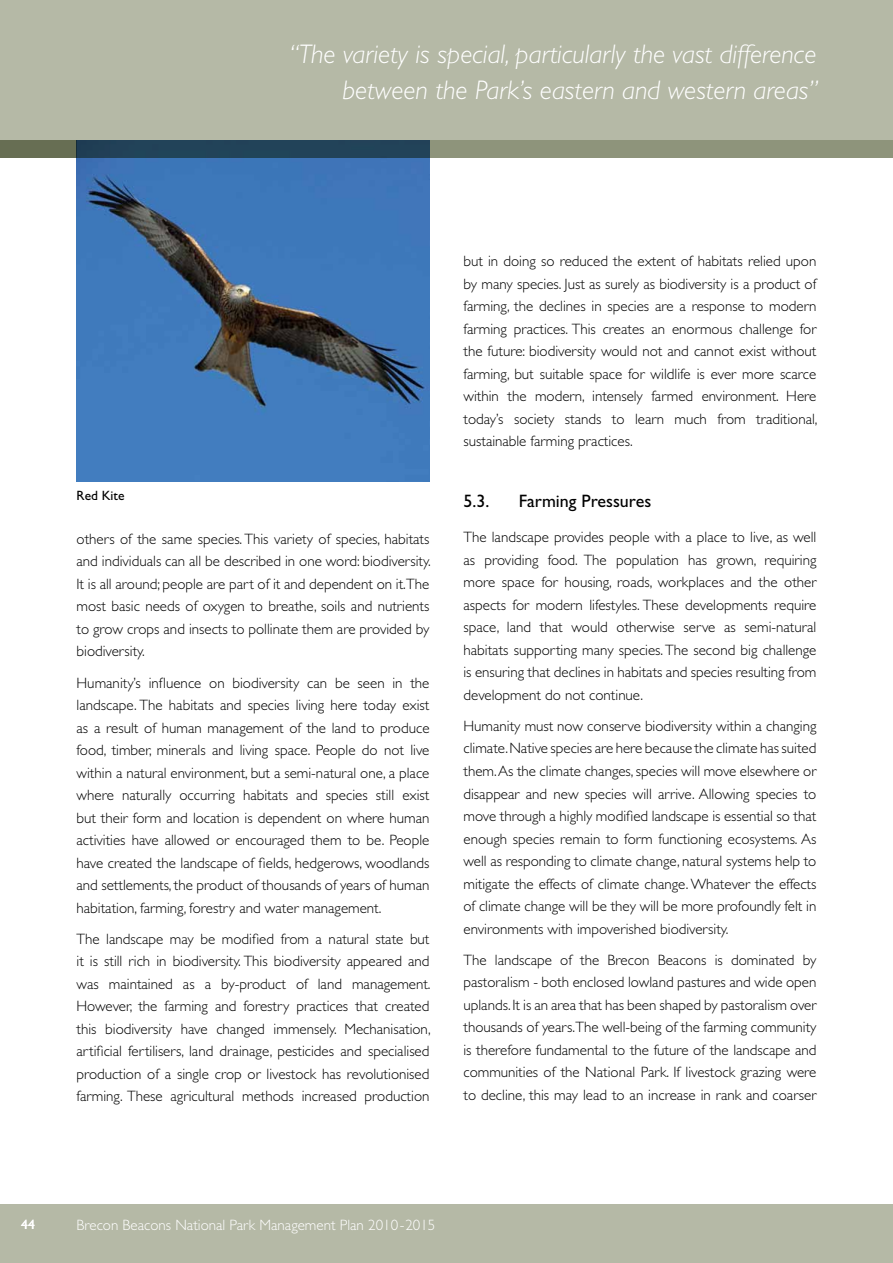
<style>
.page{position:relative;width:893px;height:1263px;background:#fff}
.page>*{position:absolute;margin:0;border:0;box-sizing:border-box;transform-origin:0 0}
.t1{font:italic 300 27px/36px "Gill Sans";color:#fff;text-align:right}
.t2{font:18px "Gill Sans";color:#000}
.t3{font:300 15px/22.5px "Gill Sans";color:#000;text-align:justify}
.t4{font:300 15px "Gill Sans";color:#fff}
.t5{font:13.5px "Gill Sans";color:#000}
.t6{font:13.5px "Gill Sans";color:#fff}
</style>
<div class="page">
<img style="left:77px;top:157px;width:352px;height:325px">
<div style="left:0;top:1205px;width:893px;height:58px;background:#b5b9a6"></div>
<svg style="left:0;top:0;width:893px;height:157px;background:#abb19f"></svg>
<h1 class="t1" style="left:289px;top:37px;width:531px">“The variety is special, particularly the vast difference between the Park’s eastern and western areas”</h1>
<p class="t5" style="left:77px;top:487px;width:50px">Red Kite</p>
<p class="t3" style="left:77px;top:528px;width:356px">others of the same species. This variety of species, habitats and individuals can all be described in one word: biodiversity.<br>It is all around; people are part of it and dependent on it.The most basic needs of oxygen to breathe, soils and nutrients to grow crops and insects to pollinate them are provided by biodiversity.</p>
<p class="t3" style="left:77px;top:671px;width:354px">Humanity’s influence on biodiversity can be seen in the landscape. The habitats and species living here today exist as a result of human management of the land to produce food, timber, minerals and living space. People do not live within a natural environment, but a semi-natural one, a place where naturally occurring habitats and species still exist but their form and location is dependent on where human activities have allowed or encouraged them to be. People have created the landscape of fields, hedgerows, woodlands and settlements, the product of thousands of years of human habitation, farming, forestry and water management.</p>
<p class="t3" style="left:77px;top:927px;width:356px">The landscape may be modified from a natural state but it is still rich in biodiversity. This biodiversity appeared and was maintained as a by-product of land management.<br>However, the farming and forestry practices that created this biodiversity have changed immensely. Mechanisation, artificial fertilisers, land drainage, pesticides and specialised production of a single crop or livestock has revolutionised farming. These agricultural methods increased production</p>
<p class="t3" style="left:463px;top:250px;width:356px">but in doing so reduced the extent of habitats relied upon by many species. Just as surely as biodiversity is a product of farming, the declines in species are a response to modern farming practices. This creates an enormous challenge for the future: biodiversity would not and cannot exist without farming, but suitable space for wildlife is ever more scarce within the modern, intensely farmed environment. Here today’s society stands to learn much from traditional, sustainable farming practices.</p>
<p class="t2" style="left:463px;top:491px;width:27px">5.3.</p>
<p class="t2" style="left:519px;top:491px;width:134px">Farming Pressures</p>
<p class="t3" style="left:463px;top:526px;width:354px">The landscape provides people with a place to live, as well as providing food. The population has grown, requiring more space for housing, roads, workplaces and the other aspects for modern lifestyles. These developments require space, land that would otherwise serve as semi-natural habitats supporting many species. The second big challenge is ensuring that declines in habitats and species resulting from development do not continue.</p>
<p class="t3" style="left:463px;top:715px;width:354px">Humanity must now conserve biodiversity within a changing climate. Native species are here because the climate has suited them. As the climate changes, species will move elsewhere or disappear and new species will arrive. Allowing species to move through a highly modified landscape is essential so that enough species remain to form functioning ecosystems. As well as responding to climate change, natural systems help to mitigate the effects of climate change. Whatever the effects of climate change will be they will be more profoundly felt in environments with impoverished biodiversity.</p>
<p class="t3" style="left:463px;top:948px;width:354px">The landscape of the Brecon Beacons is dominated by pastoralism - both enclosed lowland pastures and wide open uplands. It is an area that has been shaped by pastoralism over thousands of years.The well-being of the farming community is therefore fundamental to the future of the landscape and communities of the National Park. If livestock grazing were to decline, this may lead to an increase in rank and coarser</p>
<p class="t6" style="left:21px;top:1217px;width:15px">44</p>
<p class="t4" style="left:77px;top:1217px;width:360px">Brecon Beacons National Park Management Plan 2010-2015</p>
</div>
